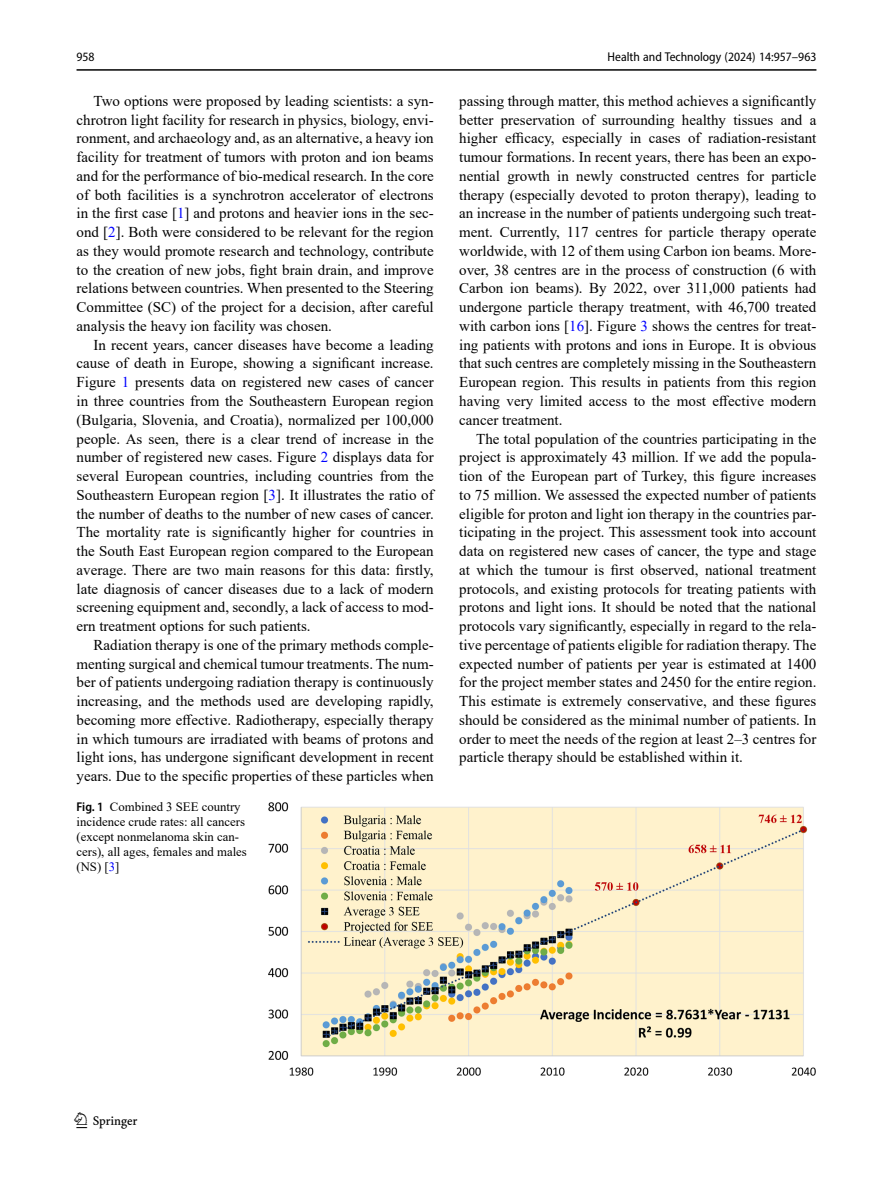
<style>
.page{position:relative;width:893px;height:1187px;background:#fff}
.page>*{position:absolute;margin:0;border:0;box-sizing:border-box;transform-origin:0 0}
.t1{font:22.5px "Springnew";color:#000}
.Body_Text_Indent{font:15px/18.8px "Times New Roman";color:#000;text-align:justify}
.Figure_Caption_Side{font:12.75px/15px "Times New Roman";color:#000}
.t2{font:semi-condensed 12.75px "Myriad Pro";color:#000}
.s1{color:#00f}
.s2{font-family:"Myriad Pro";font-weight:600;font-stretch:semi-condensed}
</style>
<div class="page">
<hr style="left:77px;top:69px;width:739px;height:2px;background:#000">
<img style="left:268px;top:802px;width:548px;height:274px">
<p class="t2" style="left:77px;top:49px;width:20px">958</p>
<p class="Body_Text_Indent" style="left:77px;top:91px;width:359px;text-indent:17px">Two options were proposed by leading scientists: a syn&shy;chrotron light facility for research in physics, biology, envi&shy;ronment, and archaeology and, as an alternative, a heavy ion facility for treatment of tumors with proton and ion beams and for the performance of bio-medical research. In the core of both facilities is a synchrotron accelerator of electrons in the first case [<span class="s1">1</span>] and protons and heavier ions in the sec&shy;ond [<span class="s1">2</span>]. Both were considered to be relevant for the region as they would promote research and technology, contribute to the creation of new jobs, fight brain drain, and improve relations between countries. When presented to the Steering Committee (SC) of the project for a decision, after careful analysis the heavy ion facility was chosen.</p>
<p class="Body_Text_Indent" style="left:77px;top:335px;width:359px;text-indent:17px">In recent years, cancer diseases have become a leading cause of death in Europe, showing a significant increase.<br>Figure <span class="s1">1</span> presents data on registered new cases of cancer in three countries from the Southeastern European region (Bulgaria, Slovenia, and Croatia), normalized per 100,000 people. As seen, there is a clear trend of increase in the number of registered new cases. Figure <span class="s1">2</span> displays data for several European countries, including countries from the Southeastern European region [<span class="s1">3</span>]. It illustrates the ratio of the number of deaths to the number of new cases of cancer.<br>The mortality rate is significantly higher for countries in the South East European region compared to the European average. There are two main reasons for this data: firstly, late diagnosis of cancer diseases due to a lack of modern screening equipment and, secondly, a lack of access to mod&shy;ern treatment options for such patients.</p>
<p class="Body_Text_Indent" style="left:77px;top:635px;width:359px;text-indent:17px">Radiation therapy is one of the primary methods comple&shy;menting surgical and chemical tumour treatments. The num&shy;ber of patients undergoing radiation therapy is continuously increasing, and the methods used are developing rapidly, becoming more effective. Radiotherapy, especially therapy in which tumours are irradiated with beams of protons and light ions, has undergone significant development in recent years. Due to the specific properties of these particles when</p>
<p class="Figure_Caption_Side" style="left:77px;top:798px;width:172px"><span class="s2">Fig. 1</span> Combined 3 SEE country incidence crude rates: all cancers (except nonmelanoma skin can&shy;cers), all ages, females and males (NS) [<span class="s1">3</span>]</p>
<p class="t2" style="left:608px;top:49px;width:210px">Health and Technology (2024) 14:957–963</p>
<p class="Body_Text_Indent" style="left:459px;top:91px;width:359px">passing through matter, this method achieves a significantly better preservation of surrounding healthy tissues and a higher efficacy, especially in cases of radiation-resistant tumour formations. In recent years, there has been an expo&shy;nential growth in newly constructed centres for particle therapy (especially devoted to proton therapy), leading to an increase in the number of patients undergoing such treat&shy;ment. Currently, 117 centres for particle therapy operate worldwide, with 12 of them using Carbon ion beams. More&shy;over, 38 centres are in the process of construction (6 with Carbon ion beams). By 2022, over 311,000 patients had undergone particle therapy treatment, with 46,700 treated with carbon ions [<span class="s1">16</span>]. Figure <span class="s1">3</span> shows the centres for treat&shy;ing patients with protons and ions in Europe. It is obvious that such centres are completely missing in the Southeastern European region. This results in patients from this region having very limited access to the most effective modern cancer treatment.</p>
<p class="Body_Text_Indent" style="left:459px;top:428px;width:359px;text-indent:17px">The total population of the countries participating in the project is approximately 43 million. If we add the popula&shy;tion of the European part of Turkey, this figure increases to 75 million. We assessed the expected number of patients eligible for proton and light ion therapy in the countries par&shy;ticipating in the project. This assessment took into account data on registered new cases of cancer, the type and stage at which the tumour is first observed, national treatment protocols, and existing protocols for treating patients with protons and light ions. It should be noted that the national protocols vary significantly, especially in regard to the rela&shy;tive percentage of patients eligible for radiation therapy. The expected number of patients per year is estimated at 1400 for the project member states and 2450 for the entire region.<br>This estimate is extremely conservative, and these figures should be considered as the minimal number of patients. In order to meet the needs of the region at least 2–3 centres for particle therapy should be established within it.</p>
<h1 class="t1" style="left:77px;top:1107px;width:63px">1 3</h1>
</div>
